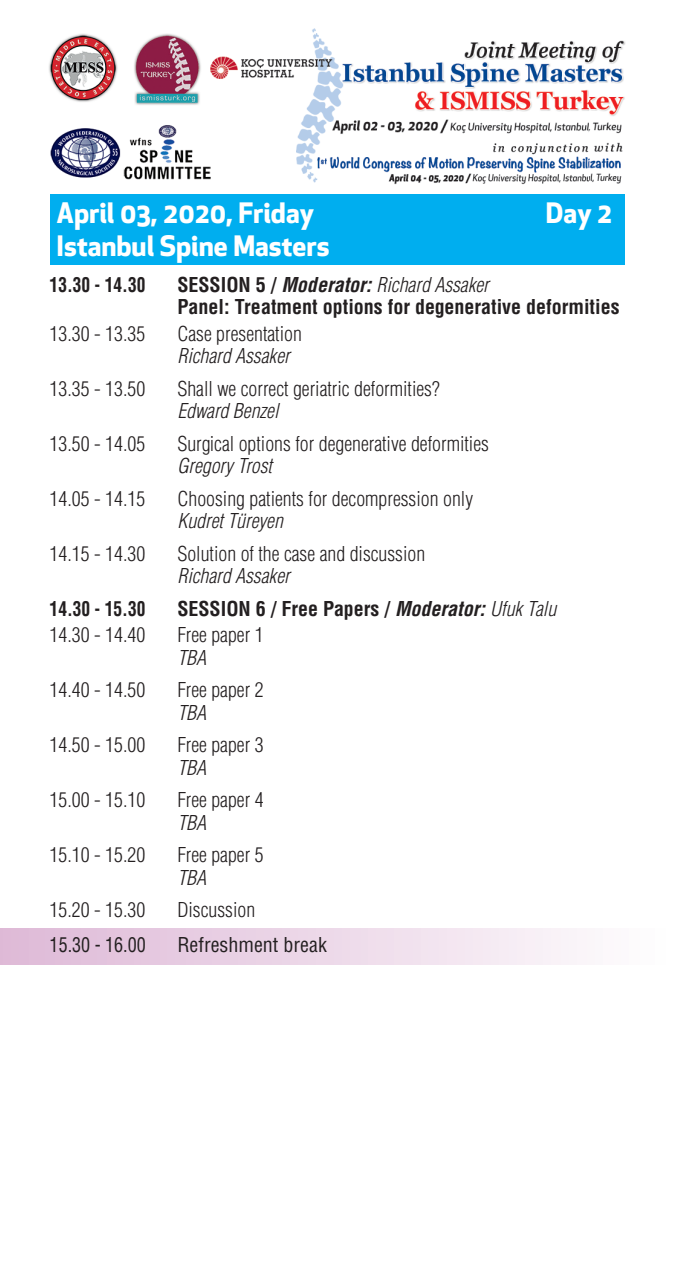
<style>
.page{position:relative;width:674px;height:1276px;background:#fff}
.page>*{position:absolute;margin:0;border:0;box-sizing:border-box;transform-origin:0 0}
.t1{font:700 27.5px/33px "Apex New";color:#fff}
.t2{font:20px "Helvetica Condensed Light Tr";color:#231f20}
.t3{font:20px "Helvetica Cond Light Italic Tr";color:#231f20}
.t4{font:20px "Helvetica Cond Bold Tr";color:#231f20}
.t5{font:20px "Helvetica Cond Bold Tr";color:#231f20;scale:.87 1}
.t6{font:20px "Helvetica Cond Normal Tr";color:#231f20}
.t7{font:20px "Helvetica Cond Normal Tr";color:#231f20;scale:.9 1}
.s1{font-family:"Helvetica Cond Bold Tr"}
.s2{font-family:"Helvetica Cond Bold Ita Tr"}
.s3{font-family:"Helvetica Cond Light Italic Tr"}
</style>
<div class="page">
<img style="left:0;top:28px;width:625px;height:937px">
<div style="left:50px;top:194px;width:574px;height:71px;background:#00aeef"></div>
<div style="left:0;top:929px;width:664px;height:35px;background:linear-gradient(to right,#deb8d6,#fefcfd)"></div>
<h1 class="t1" style="left:56px;top:195px;width:274px">April 03, 2020, Friday<br>Istanbul Spine Masters</h1>
<p class="t5" style="left:50px;top:272px;width:111px">13.30 - 14.30</p>
<p class="t3" style="left:177px;top:273px;width:313px"><span class="s1">SESSION 5 /</span> <span class="s2">Moderator:</span> Richard Assaker</p>
<p class="t4" style="left:177px;top:295px;width:443px">Panel: Treatment options for degenerative deformities</p>
<p class="t2" style="left:50px;top:322px;width:97px">13.30 - 13.35</p>
<p class="t2" style="left:177px;top:322px;width:126px">Case presentation</p>
<p class="t3" style="left:177px;top:344px;width:114px">Richard Assaker</p>
<p class="t2" style="left:50px;top:377px;width:97px">13.35 - 13.50</p>
<p class="t2" style="left:177px;top:377px;width:264px">Shall we correct geriatric deformities?</p>
<p class="t3" style="left:177px;top:399px;width:103px">Edward Benzel</p>
<p class="t2" style="left:50px;top:432px;width:97px">13.50 - 14.05</p>
<p class="t2" style="left:177px;top:432px;width:313px">Surgical options for degenerative deformities</p>
<p class="t3" style="left:177px;top:454px;width:96px">Gregory Trost</p>
<p class="t2" style="left:50px;top:487px;width:97px">14.05 - 14.15</p>
<p class="t2" style="left:177px;top:487px;width:297px">Choosing patients for decompression only</p>
<p class="t3" style="left:177px;top:509px;width:107px">Kudret Türeyen</p>
<p class="t2" style="left:50px;top:542px;width:97px">14.15 - 14.30</p>
<p class="t2" style="left:177px;top:542px;width:249px">Solution of the case and discussion</p>
<p class="t3" style="left:177px;top:564px;width:114px">Richard Assaker</p>
<p class="t5" style="left:50px;top:596px;width:111px">14.30 - 15.30</p>
<p class="t4" style="left:177px;top:596px;width:380px">SESSION 6 / Free Papers / <span class="s2">Moderator:</span> <span class="s3">Ufuk Talu</span></p>
<p class="t2" style="left:50px;top:623px;width:97px">14.30 - 14.40</p>
<p class="t2" style="left:177px;top:623px;width:88px">Free paper 1</p>
<p class="t3" style="left:177px;top:645px;width:30px">TBA</p>
<p class="t2" style="left:50px;top:678px;width:97px">14.40 - 14.50</p>
<p class="t2" style="left:177px;top:678px;width:88px">Free paper 2</p>
<p class="t3" style="left:177px;top:700px;width:30px">TBA</p>
<p class="t2" style="left:50px;top:733px;width:97px">14.50 - 15.00</p>
<p class="t2" style="left:177px;top:733px;width:88px">Free paper 3</p>
<p class="t3" style="left:177px;top:755px;width:30px">TBA</p>
<p class="t2" style="left:50px;top:788px;width:97px">15.00 - 15.10</p>
<p class="t2" style="left:177px;top:788px;width:88px">Free paper 4</p>
<p class="t3" style="left:177px;top:810px;width:30px">TBA</p>
<p class="t2" style="left:50px;top:843px;width:97px">15.10 - 15.20</p>
<p class="t2" style="left:177px;top:843px;width:88px">Free paper 5</p>
<p class="t3" style="left:177px;top:865px;width:30px">TBA</p>
<p class="t2" style="left:50px;top:898px;width:97px">15.20 - 15.30</p>
<p class="t2" style="left:177px;top:898px;width:79px">Discussion</p>
<p class="t7" style="left:50px;top:932px;width:108px">15.30 - 16.00</p>
<p class="t6" style="left:177px;top:932px;width:151px">Refreshment break</p>
<h1 class="t1" style="left:545px;top:195px;width:68px">Day 2</h1>
</div>
